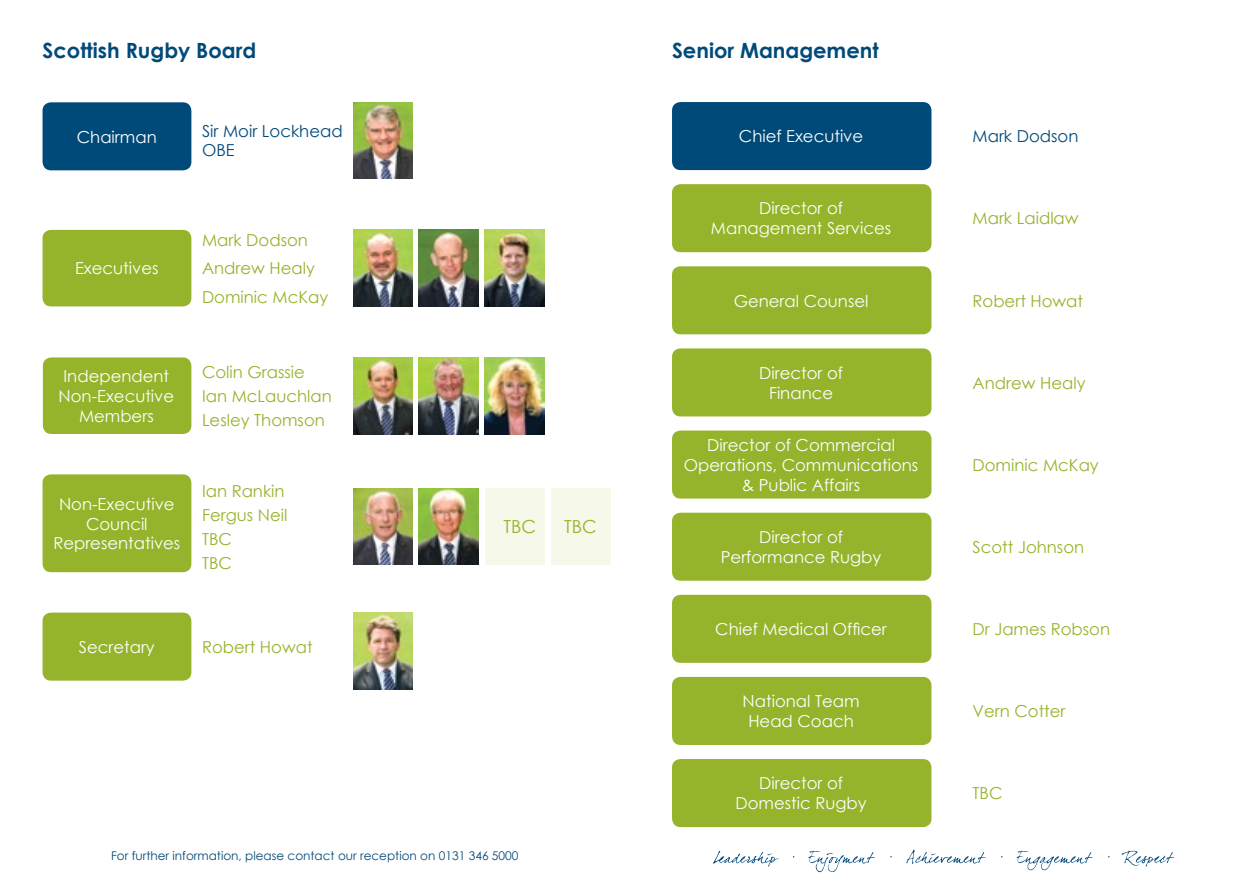
<style>
.page{position:relative;width:1259px;height:893px;background:#fff}
.page>*{position:absolute;margin:0;border:0;box-sizing:border-box;transform-origin:0 0}
.t1{font:700 21px "Century Gothic";color:#004a7a}
.t2{font:18px "Century Gothic";color:#95b42b}
.t3{font:16.5px/19.8px "Century Gothic";color:#fff;text-align:center}
.t4{font:16.5px/24px "Century Gothic";color:#95b42b}
.t5{font:16.5px/19.8px "Century Gothic";color:#004a7a}
.t6{font:12px "Century Gothic";color:#004a7a}
</style>
<div class="page">
<svg style="left:713px;top:850px;width:461px;height:22px"></svg>
<div style="left:43px;top:102px;width:148px;height:68px;background:#004a7a;border-radius:9px"></div>
<div style="left:43px;top:230px;width:148px;height:76px;background:#95b42b;border-radius:9px"></div>
<div style="left:43px;top:357px;width:148px;height:77px;background:#95b42b;border-radius:9px"></div>
<div style="left:43px;top:474px;width:148px;height:98px;background:#95b42b;border-radius:9px"></div>
<div style="left:43px;top:613px;width:148px;height:68px;background:#95b42b;border-radius:9px"></div>
<img style="left:353px;top:102px;width:59px;height:77px">
<img style="left:353px;top:488px;width:59px;height:77px">
<img style="left:353px;top:230px;width:59px;height:76px">
<img style="left:353px;top:358px;width:59px;height:76px">
<img style="left:419px;top:230px;width:59px;height:76px">
<img style="left:485px;top:230px;width:59px;height:76px">
<img style="left:419px;top:358px;width:59px;height:76px">
<img style="left:419px;top:488px;width:59px;height:77px">
<img style="left:485px;top:358px;width:59px;height:76px">
<img style="left:353px;top:613px;width:59px;height:76px">
<div style="left:672px;top:102px;width:259px;height:68px;background:#004a7a;border-radius:9px"></div>
<div style="left:672px;top:759px;width:259px;height:68px;background:#95b42b;border-radius:9px"></div>
<div style="left:672px;top:184px;width:259px;height:68px;background:#95b42b;border-radius:9px"></div>
<div style="left:672px;top:266px;width:259px;height:68px;background:#95b42b;border-radius:9px"></div>
<div style="left:672px;top:348px;width:259px;height:68px;background:#95b42b;border-radius:9px"></div>
<div style="left:672px;top:431px;width:259px;height:68px;background:#95b42b;border-radius:9px"></div>
<div style="left:672px;top:513px;width:259px;height:68px;background:#95b42b;border-radius:9px"></div>
<div style="left:672px;top:677px;width:259px;height:68px;background:#95b42b;border-radius:9px"></div>
<div style="left:672px;top:595px;width:259px;height:68px;background:#95b42b;border-radius:9px"></div>
<div style="left:485px;top:488px;width:59px;height:77px;background:#f6f8e9"></div>
<div style="left:551px;top:488px;width:59px;height:77px;background:#f6f8e9"></div>
<p class="t1" style="left:43px;top:35px;width:215px">Scottish Rugby Board</p>
<p class="t3" style="left:77px;top:126px;width:81px">Chairman</p>
<p class="t5" style="left:202px;top:121px;width:142px">Sir Moir Lockhead<br>OBE</p>
<p class="t3" style="left:75px;top:258px;width:85px">Executives</p>
<p class="t4" style="left:202px;top:226px;width:128px;line-height:28.2px">Mark Dodson<br>Andrew Healy<br>Dominic McKay</p>
<p class="t3" style="left:59px;top:366px;width:117px">Independent<br>Non-Executive<br>Members</p>
<p class="t3" style="left:53px;top:494px;width:128px">Non-Executive<br>Council<br>Representatives</p>
<p class="t4" style="left:202px;top:360px;width:131px">Colin Grassie<br>Ian McLauchlan<br>Lesley Thomson</p>
<p class="t4" style="left:202px;top:478px;width:87px">Ian Rankin<br>Fergus Neil<br>TBC<br>TBC</p>
<p class="t3" style="left:79px;top:637px;width:77px">Secretary</p>
<p class="t4" style="left:202px;top:635px;width:112px">Robert Howat</p>
<p class="t2" style="left:503px;top:514px;width:34px">TBC</p>
<p class="t2" style="left:564px;top:514px;width:34px">TBC</p>
<p class="t6" style="left:111px;top:847px;width:409px">For further information, please contact our reception on 0131 346 5000</p>
<p class="t1" style="left:672px;top:35px;width:208px">Senior Management</p>
<p class="t3" style="left:739px;top:126px;width:126px">Chief Executive</p>
<p class="t3" style="left:711px;top:198px;width:182px">Director of<br>Management Services</p>
<p class="t3" style="left:733px;top:290px;width:136px">General Counsel</p>
<p class="t3" style="left:759px;top:363px;width:85px">Director of<br>Finance</p>
<p class="t3" style="left:684px;top:435px;width:236px">Director of Commercial<br>Operations, Communications &amp; Public Affairs</p>
<p class="t3" style="left:721px;top:527px;width:162px">Director of<br>Performance Rugby</p>
<p class="t5" style="left:972px;top:126px;width:107px">Mark Dodson</p>
<p class="t4" style="left:972px;top:206px;width:108px">Mark Laidlaw</p>
<p class="t4" style="left:972px;top:288px;width:112px">Robert Howat</p>
<p class="t4" style="left:972px;top:370px;width:114px">Andrew Healy</p>
<p class="t4" style="left:972px;top:453px;width:128px">Dominic McKay</p>
<p class="t4" style="left:972px;top:535px;width:113px">Scott Johnson</p>
<p class="t3" style="left:715px;top:619px;width:173px">Chief Medical Officer</p>
<p class="t4" style="left:972px;top:617px;width:139px">Dr James Robson</p>
<p class="t3" style="left:742px;top:691px;width:118px">National Team<br>Head Coach</p>
<p class="t3" style="left:735px;top:773px;width:133px">Director of<br>Domestic Rugby</p>
<p class="t4" style="left:972px;top:699px;width:95px">Vern Cotter</p>
<p class="t4" style="left:972px;top:781px;width:31px">TBC</p>
</div>
